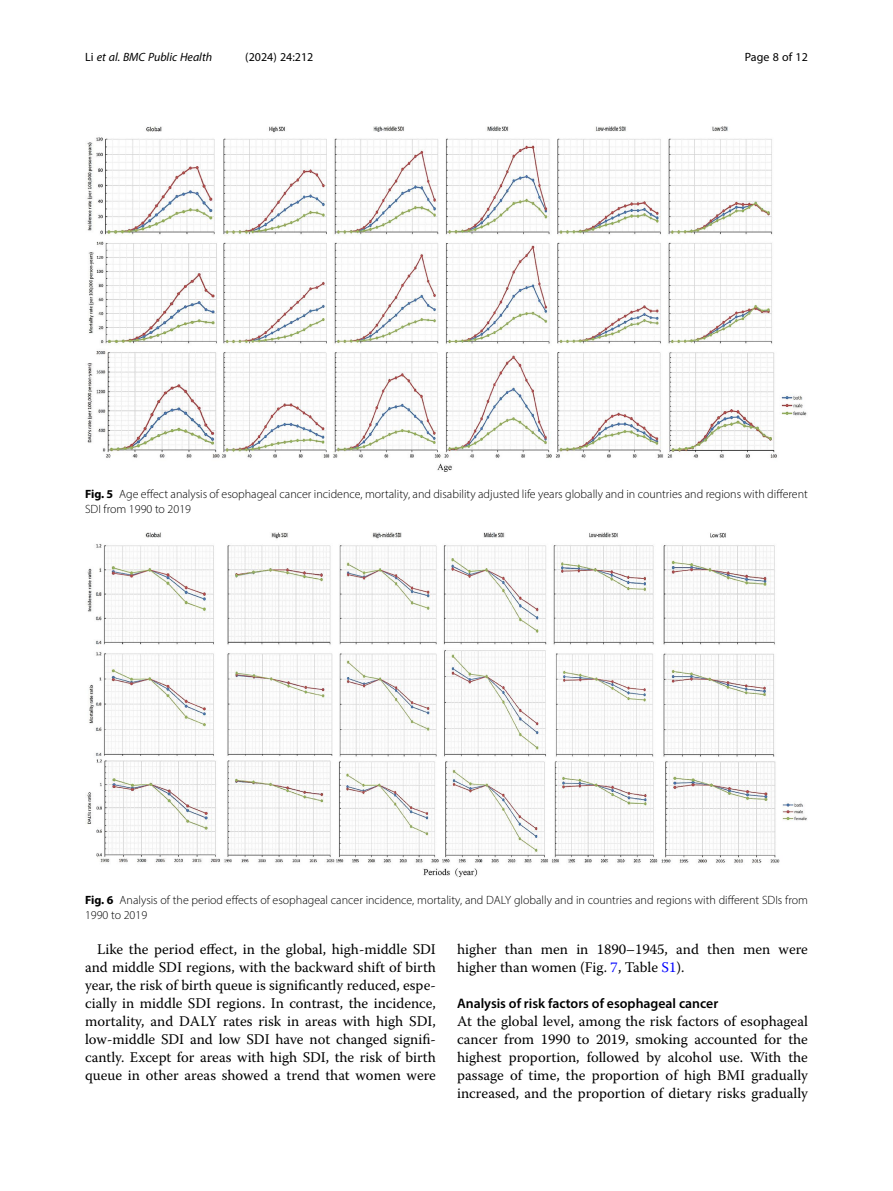
<style>
.page{position:relative;width:893px;height:1191px;background:#fff}
.page>*{position:absolute;margin:0;border:0;box-sizing:border-box;transform-origin:0 0}
.Body_Text_Indent{font:14.7px/18px "Warnock Pro";color:#000;text-align:justify}
.Body_Text{font:14.7px/18px "Warnock Pro";color:#000;text-align:justify}
.Head_2{font:600 13.8px "Myriad Pro";color:#000}
.Figure_Caption{font:300 12px/15px "Myriad Pro";color:#000}
.t1{font:italic 12px "Myriad Pro";color:#000}
.t2{font:12px "Myriad Pro";color:#000}
.s1{font-style:normal}
.s2{font-weight:700}
.s3{color:#00f}
</style>
<div class="page">
<img style="left:87px;top:532px;width:720px;height:345px">
<img style="left:87px;top:126px;width:720px;height:345px">
<p class="t1" style="left:85px;top:50px;width:129px"><span class="s1">Li</span> et al. BMC Public Health</p>
<p class="t2" style="left:245px;top:50px;width:70px">(2024) 24:212</p>
<p class="t2" style="left:745px;top:50px;width:65px">Page 8 of 12</p>
<p class="Figure_Caption" style="left:85px;top:486px;width:724px"><span class="s2">Fig. 5</span> Age effect analysis of esophageal cancer incidence, mortality, and disability adjusted life years globally and in countries and regions with different<br>SDI from 1990 to 2019</p>
<p class="Figure_Caption" style="left:85px;top:892px;width:724px"><span class="s2">Fig. 6</span> Analysis of the period effects of esophageal cancer incidence, mortality, and DALY globally and in countries and regions with different SDIs from<br>1990 to 2019</p>
<p class="Body_Text_Indent" style="left:85px;top:940px;width:352px;text-indent:12px">Like the period effect, in the global, high-middle SDI and middle SDI regions, with the backward shift of birth year, the risk of birth queue is significantly reduced, espe&shy;cially in middle SDI regions. In contrast, the incidence, mortality, and DALY rates risk in areas with high SDI, low-middle SDI and low SDI have not changed signifi&shy;cantly. Except for areas with high SDI, the risk of birth queue in other areas showed a trend that women were</p>
<p class="Body_Text_Indent" style="left:457px;top:940px;width:352px">higher than men in 1890–1945, and then men were higher than women (Fig. <span class="s3">7</span>, Table <span class="s3">S1</span>).</p>
<p class="Head_2" style="left:457px;top:995px;width:263px">Analysis of risk factors of esophageal cancer</p>
<p class="Body_Text" style="left:457px;top:1012px;width:352px">At the global level, among the risk factors of esophageal cancer from 1990 to 2019, smoking accounted for the highest proportion, followed by alcohol use. With the passage of time, the proportion of high BMI gradually increased, and the proportion of dietary risks gradually</p>
</div>
